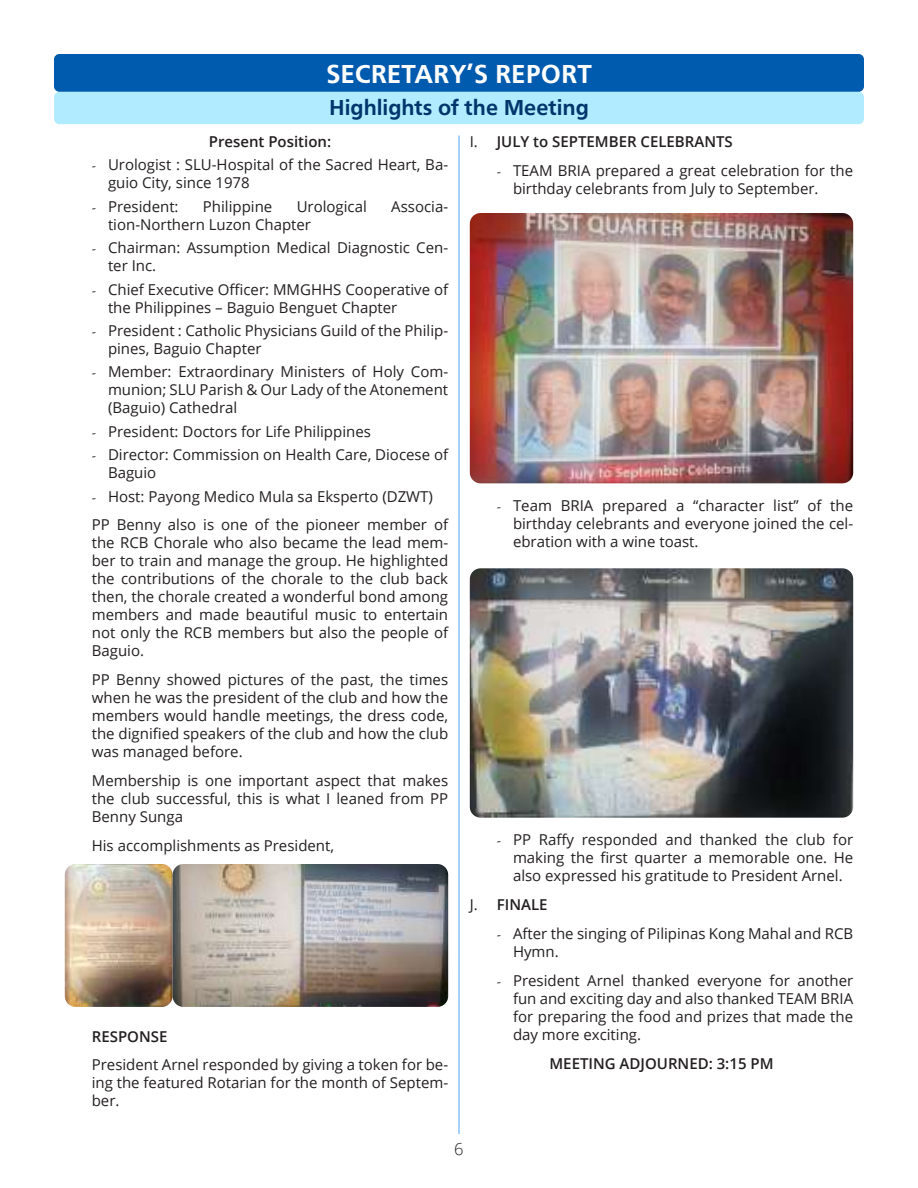
<style>
.page{position:relative;width:918px;height:1188px;background:#fff}
.page>*{position:absolute;margin:0;border:0;box-sizing:border-box;transform-origin:0 0}
.t1{font:700 27px "Carto Gothic Std";color:#fff}
.t2{font:700 22.5px "Carto Gothic Std";color:#00366b}
.t3{font:300 16.5px "Open Sans";color:#231f20}
.t4{font:15px/18px "Open Sans";color:#231f20}
.t5{font:600 15px "Open Sans";color:#231f20}
.s1{font-family:"Garamond Premr Pro"}
.s2{font-weight:400}
</style>
<div class="page">
<div style="left:54px;top:54px;width:810px;height:38px;background:#005aae;border-radius:5px"></div>
<div style="left:54px;top:92px;width:810px;height:32px;background:#b0ebff;border-radius:5px"></div>
<hr style="left:458px;top:136px;width:2px;height:998px;background:#0f87fb">
<img style="left:65px;top:864px;width:383px;height:143px">
<img style="left:470px;top:213px;width:383px;height:270px">
<img style="left:470px;top:568px;width:383px;height:250px">
<h1 class="t1" style="left:326px;top:58px;width:267px">SECRETARY’S REPORT</h1>
<h2 class="t2" style="left:329px;top:94px;width:261px">Highlights of the Meeting</h2>
<p class="t5" style="left:209px;top:131px;width:124px">Present Position:</p>
<p class="t4" style="left:108px;top:156px;width:342px;text-indent:-16px"><span class="s1">-</span> Urologist : SLU-Hospital of the Sacred Heart, Ba&shy;guio City, since 1978</p>
<p class="t4" style="left:92px;top:197px;width:88px"><span class="s1">-</span> President:</p>
<p class="t4" style="left:203px;top:197px;width:71px">Philippine</p>
<p class="t4" style="left:297px;top:197px;width:72px">Urological</p>
<p class="t4" style="left:391px;top:197px;width:58px">Associa-</p>
<p class="t4" style="left:108px;top:215px;width:205px">tion-Northern Luzon Chapter</p>
<p class="t4" style="left:108px;top:238px;width:342px;text-indent:-16px"><span class="s1">-</span> Chairman: Assumption Medical Diagnostic Cen&shy;ter Inc.</p>
<p class="t4" style="left:108px;top:280px;width:342px;text-indent:-16px"><span class="s1">-</span> Chief Executive Officer: MMGHHS Cooperative of the Philippines – Baguio Benguet Chapter</p>
<p class="t4" style="left:108px;top:321px;width:342px;text-indent:-16px"><span class="s1">-</span> President : Catholic Physicians Guild of the Philip&shy;pines, Baguio Chapter</p>
<p class="t4" style="left:108px;top:363px;width:342px;text-align:justify;text-indent:-16px"><span class="s1">-</span> Member: Extraordinary Ministers of Holy Com&shy;munion; SLU Parish &amp; Our Lady of the Atonement (Baguio) Cathedral</p>
<p class="t4" style="left:92px;top:422px;width:281px"><span class="s1">-</span> President: Doctors for Life Philippines</p>
<p class="t4" style="left:108px;top:445px;width:342px;text-indent:-16px"><span class="s1">-</span> Director: Commission on Health Care, Diocese of<br>Baguio</p>
<p class="t4" style="left:92px;top:481px;width:358px;line-height:28.8px"><span class="s1">-</span> Host: Payong Medico Mula sa Eksperto (DZWT)<br>PP Benny also is one of the pioneer member of</p>
<p class="t4" style="left:92px;top:534px;width:358px;text-align:justify">the RCB Chorale who also became the lead mem&shy;ber to train and manage the group. He highlighted the contributions of the chorale to the club back then, the chorale created a wonderful bond among members and made beautiful music to entertain not only the RCB members but also the people of Baguio.</p>
<p class="t4" style="left:92px;top:670px;width:358px;text-align:justify">PP Benny showed pictures of the past, the times when he was the president of the club and how the members would handle meetings, the dress code, the dignified speakers of the club and how the club was managed before.</p>
<p class="t4" style="left:92px;top:771px;width:358px;text-align:justify">Membership is one important aspect that makes the club successful, this is what I leaned from PP Benny Sunga</p>
<p class="t4" style="left:92px;top:836px;width:244px">His accomplishments as President,</p>
<p class="t5" style="left:92px;top:1026px;width:77px">RESPONSE</p>
<p class="t4" style="left:92px;top:1056px;width:358px;text-align:justify">President Arnel responded by giving a token for be&shy;ing the featured Rotarian for the month of Septem&shy;ber.</p>
<p class="t5" style="left:470px;top:131px;width:265px"><span class="s2">I.</span> JULY to SEPTEMBER CELEBRANTS</p>
<p class="t4" style="left:513px;top:161px;width:342px;text-indent:-16px"><span class="s1">-</span> TEAM BRIA prepared a great celebration for the birthday celebrants from July to September.</p>
<p class="t4" style="left:513px;top:496px;width:342px;text-align:justify;text-indent:-16px"><span class="s1">-</span> Team BRIA prepared a “character list” of the birthday celebrants and everyone joined the cel&shy;ebration with a wine toast.</p>
<p class="t4" style="left:513px;top:831px;width:342px;text-align:justify;text-indent:-16px"><span class="s1">-</span> PP Raffy responded and thanked the club for making the first quarter a memorable one. He also expressed his gratitude to President Arnel.</p>
<p class="t5" style="left:470px;top:894px;width:79px"><span class="s2">J.</span> FINALE</p>
<p class="t4" style="left:513px;top:924px;width:342px;text-indent:-16px"><span class="s1">-</span> After the singing of Pilipinas Kong Mahal and RCB<br>Hymn.</p>
<p class="t4" style="left:513px;top:971px;width:342px;text-align:justify;text-indent:-16px"><span class="s1">-</span> President Arnel thanked everyone for another fun and exciting day and also thanked TEAM BRIA for preparing the food and prizes that made the day more exciting.</p>
<p class="t5" style="left:549px;top:1053px;width:226px">MEETING ADJOURNED: 3:15 PM</p>
<p class="t3" style="left:454px;top:1137px;width:11px">6</p>
</div>
